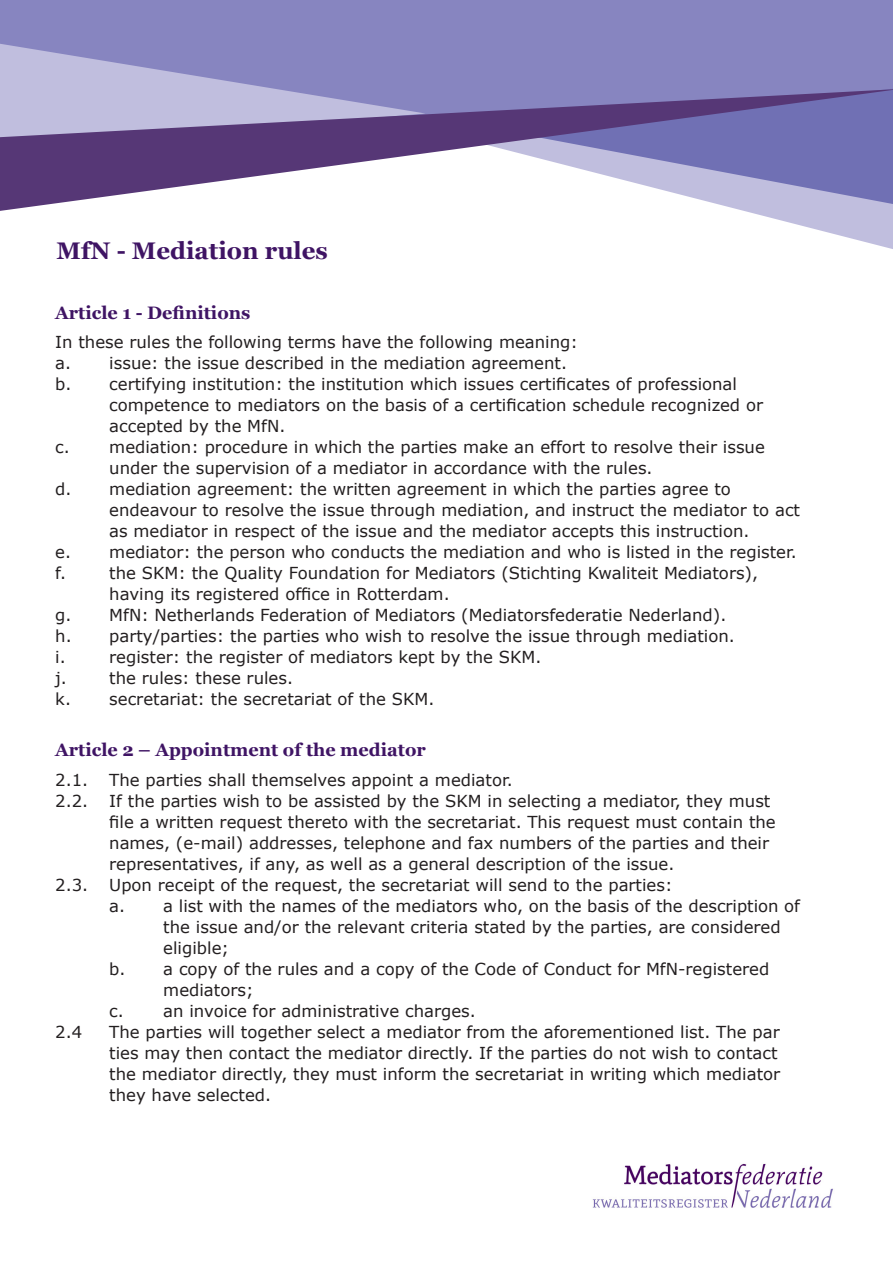
<style>
.page{position:relative;width:893px;height:1263px;background:#fff}
.page>*{position:absolute;margin:0;border:0;box-sizing:border-box;transform-origin:0 0}
.t1{font:700 24px "Georgia";color:#3f1464}
.t2{font:700 18px "Georgia";color:#3f1464}
.t3{font:16.5px/21px "Verdana";color:#231f20}
</style>
<div class="page">
<img style="left:592px;top:1163px;width:241px;height:45px">
<div style="left:0;top:0;width:893px;height:89px;background:#8785c0"></div>
<svg style="left:0;top:44px;width:425px;height:45px;background:#9997c9"></svg>
<svg style="left:745px;top:211px;width:148px;height:38px"></svg>
<svg style="left:0;top:89px;width:893px;height:122px"></svg>
<p class="t1" style="left:57px;top:233px;width:273px">MfN - Mediation rules</p>
<p class="t2" style="left:55px;top:299px;width:197px">Article 1 - Definitions</p>
<p class="t3" style="left:55px;top:332px;width:524px">In these rules the following terms have the following meaning:</p>
<p class="t3" style="left:55px;top:353px;width:513px">a. issue: the issue described in the mediation agreement.</p>
<p class="t3" style="left:55px;top:374px;width:683px">b. certifying institution: the institution which issues certificates of professional</p>
<p class="t3" style="left:109px;top:395px;width:655px">competence to mediators on the basis of a certification schedule recognized or</p>
<p class="t3" style="left:109px;top:416px;width:178px">accepted by the MfN.</p>
<p class="t3" style="left:55px;top:437px;width:711px">c. mediation: procedure in which the parties make an effort to resolve their issue</p>
<p class="t3" style="left:109px;top:458px;width:545px">under the supervision of a mediator in accordance with the rules.</p>
<p class="t3" style="left:55px;top:479px;width:677px">d. mediation agreement: the written agreement in which the parties agree to</p>
<p class="t3" style="left:109px;top:500px;width:692px">endeavour to resolve the issue through mediation, and instruct the mediator to act as mediator in respect of the issue and the mediator accepts this instruction.</p>
<p class="t3" style="left:55px;top:542px;width:743px">e. mediator: the person who conducts the mediation and who is listed in the register.</p>
<p class="t3" style="left:55px;top:563px;width:12px">f.</p>
<p class="t3" style="left:109px;top:563px;width:650px">the SKM: the Quality Foundation for Mediators (Stichting Kwaliteit Mediators),</p>
<p class="t3" style="left:109px;top:584px;width:342px">having its registered office in Rotterdam.</p>
<p class="t3" style="left:55px;top:605px;width:673px">g. MfN: Netherlands Federation of Mediators (Mediatorsfederatie Nederland).</p>
<p class="t3" style="left:55px;top:626px;width:681px">h. party/parties: the parties who wish to resolve the issue through mediation.</p>
<p class="t3" style="left:55px;top:647px;width:12px">i.</p>
<p class="t3" style="left:109px;top:647px;width:434px">register: the register of mediators kept by the SKM.</p>
<p class="t3" style="left:55px;top:668px;width:13px">j.</p>
<p class="t3" style="left:109px;top:668px;width:185px">the rules: these rules.</p>
<p class="t3" style="left:55px;top:689px;width:381px">k. secretariat: the secretariat of the SKM.</p>
<p class="t2" style="left:55px;top:736px;width:372px">Article 2 – Appointment of the mediator</p>
<p class="t3" style="left:55px;top:769px;width:34px">2.1.</p>
<p class="t3" style="left:109px;top:769px;width:405px">The parties shall themselves appoint a mediator.</p>
<p class="t3" style="left:55px;top:790px;width:34px">2.2.</p>
<p class="t3" style="left:109px;top:790px;width:668px">If the parties wish to be assisted by the SKM in selecting a mediator, they must file a written request thereto with the secretariat. This request must contain the names, (e-mail) addresses, telephone and fax numbers of the parties and their representatives, if any, as well as a general description of the issue.</p>
<p class="t3" style="left:55px;top:874px;width:34px">2.3.</p>
<p class="t3" style="left:109px;top:874px;width:565px">Upon receipt of the request, the secretariat will send to the parties:</p>
<p class="t3" style="left:163px;top:895px;width:638px;text-indent:-54px">a. a list with the names of the mediators who, on the basis of the description of the issue and/or the relevant criteria stated by the parties, are considered eligible;</p>
<p class="t3" style="left:163px;top:958px;width:608px;text-indent:-54px">b. a copy of the rules and a copy of the Code of Conduct for MfN-registered mediators;</p>
<p class="t3" style="left:109px;top:1000px;width:368px">c. an invoice for administrative charges.</p>
<p class="t3" style="left:55px;top:1021px;width:28px">2.4</p>
<p class="t3" style="left:109px;top:1021px;width:672px">The parties will together select a mediator from the aforementioned list. The par ties may then contact the mediator directly. If the parties do not wish to contact the mediator directly, they must inform the secretariat in writing which mediator they have selected.</p>
</div>
